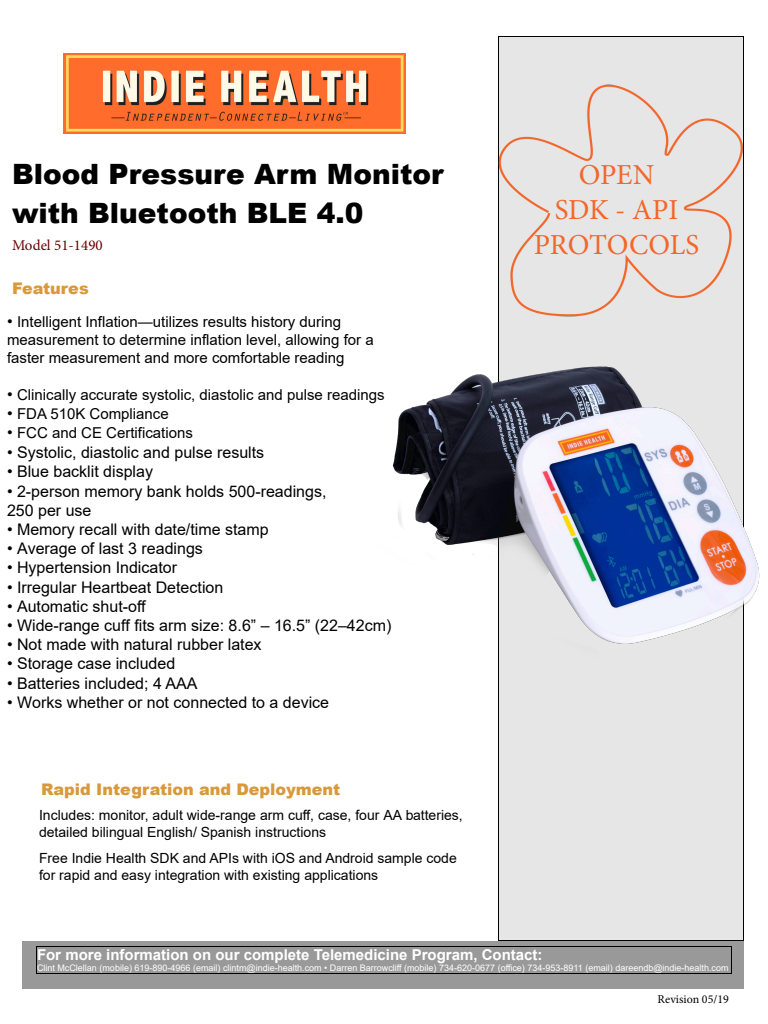
<style>
.page{position:relative;width:768px;height:1024px;background:#fff}
.page>*{position:absolute;margin:0;border:0;box-sizing:border-box;transform-origin:0 0}
.t1{font:29px/34.8px "Minion Pro";letter-spacing:-.005em;color:#f2672b;text-align:center}
.t2{font:900 28px "Arial";color:#000}
.t3{font:16px/19.2px "Arial";color:#000}
.t4{font:900 16px "Arial";color:#d9993b}
.t5{font:15px/18px "Arial";color:#000}
.t6{font:700 15px "Arial";color:#fff}
.t7{font:15px "Minion Pro";color:#680000}
.t8{font:14px/16.8px "Arial";color:#000}
.t9{font:12px "Minion Pro";color:#000}
.t10{font:9px "Arial";color:#fff}
.s1{font-size:16px}
</style>
<div class="page">
<div style="left:22px;top:941px;width:722px;height:48px;background:#999"></div>
<div style="left:36px;top:946px;width:696px;height:28px;border:1px solid #000"></div>
<div style="left:498px;top:36px;width:246px;height:904px;background:#e6e6e6"></div>
<img style="left:63px;top:54px;width:343px;height:80px">
<img style="left:498px;top:66px;width:246px;height:272px">
<img style="left:392px;top:343px;width:368px;height:348px">
<p class="t2" style="left:12px;top:154px;width:433px">Blood Pressure Arm Monitor</p>
<p class="t2" style="left:12px;top:193px;width:353px">with Bluetooth BLE 4.0</p>
<p class="t7" style="left:12px;top:235px;width:92px">Model 51-1490</p>
<p class="t4" style="left:12px;top:277px;width:78px">Features</p>
<p class="t5" style="left:7px;top:312px;width:368px"><span class="s1">•</span> Intelligent Inflation—utilizes results history during measurement to determine inflation level, allowing for a faster measurement and more comfortable reading</p>
<p class="t5" style="left:7px;top:385px;width:379px"><span class="s1">•</span> Clinically accurate systolic, diastolic and pulse readings</p>
<p class="t5" style="left:7px;top:405px;width:163px"><span class="s1">•</span> FDA 510K Compliance</p>
<p class="t5" style="left:7px;top:424px;width:187px"><span class="s1">•</span> FCC and CE Certifications</p>
<p class="t3" style="left:7px;top:443px;width:259px">• Systolic, diastolic and pulse results</p>
<p class="t3" style="left:7px;top:462px;width:148px">• Blue backlit display</p>
<p class="t3" style="left:7px;top:481px;width:321px">• 2-person memory bank holds 500-readings,<br>250 per use</p>
<p class="t3" style="left:7px;top:520px;width:263px">• Memory recall with date/time stamp</p>
<p class="t3" style="left:7px;top:539px;width:197px">• Average of last 3 readings</p>
<p class="t3" style="left:7px;top:558px;width:172px">• Hypertension Indicator</p>
<p class="t3" style="left:7px;top:577px;width:218px">• Irregular Heartbeat Detection</p>
<p class="t3" style="left:7px;top:597px;width:141px">• Automatic shut-off</p>
<p class="t3" style="left:7px;top:616px;width:386px">• Wide-range cuff fits arm size: 8.6” – 16.5” (22–42cm)</p>
<p class="t3" style="left:7px;top:635px;width:256px">• Not made with natural rubber latex</p>
<p class="t3" style="left:7px;top:654px;width:170px">• Storage case included</p>
<p class="t3" style="left:7px;top:673px;width:192px">• Batteries included; 4 AAA</p>
<p class="t3" style="left:7px;top:693px;width:324px">• Works whether or not connected to a device</p>
<p class="t4" style="left:41px;top:778px;width:301px">Rapid Integration and Deployment</p>
<p class="t8" style="left:39px;top:807px;width:425px">Includes: monitor, adult wide-range arm cuff, case, four AA batteries, detailed bilingual English/ Spanish instructions</p>
<p class="t8" style="left:39px;top:850px;width:419px">Free Indie Health SDK and APIs with iOS and Android sample code for rapid and easy integration with existing applications</p>
<p class="t1" style="left:579px;top:158px;width:77px">OPEN</p>
<p class="t1" style="left:534px;top:192px;width:167px">SDK - API<br>PROTOCOLS</p>
<p class="t6" style="left:37px;top:944px;width:507px">For more information on our complete Telemedicine Program, Contact:</p>
<p class="t10" style="left:37px;top:962px;width:693px">Clint McClellan (mobile) 619-890-4966 (email) clintm@indie-health.com • Darren Barrowcliff (mobile) 734-620-0677 (office) 734-953-8911 (email) dareendb@indie-health.com</p>
<p class="t9" style="left:658px;top:991px;width:73px">Revision 05/19</p>
</div>
